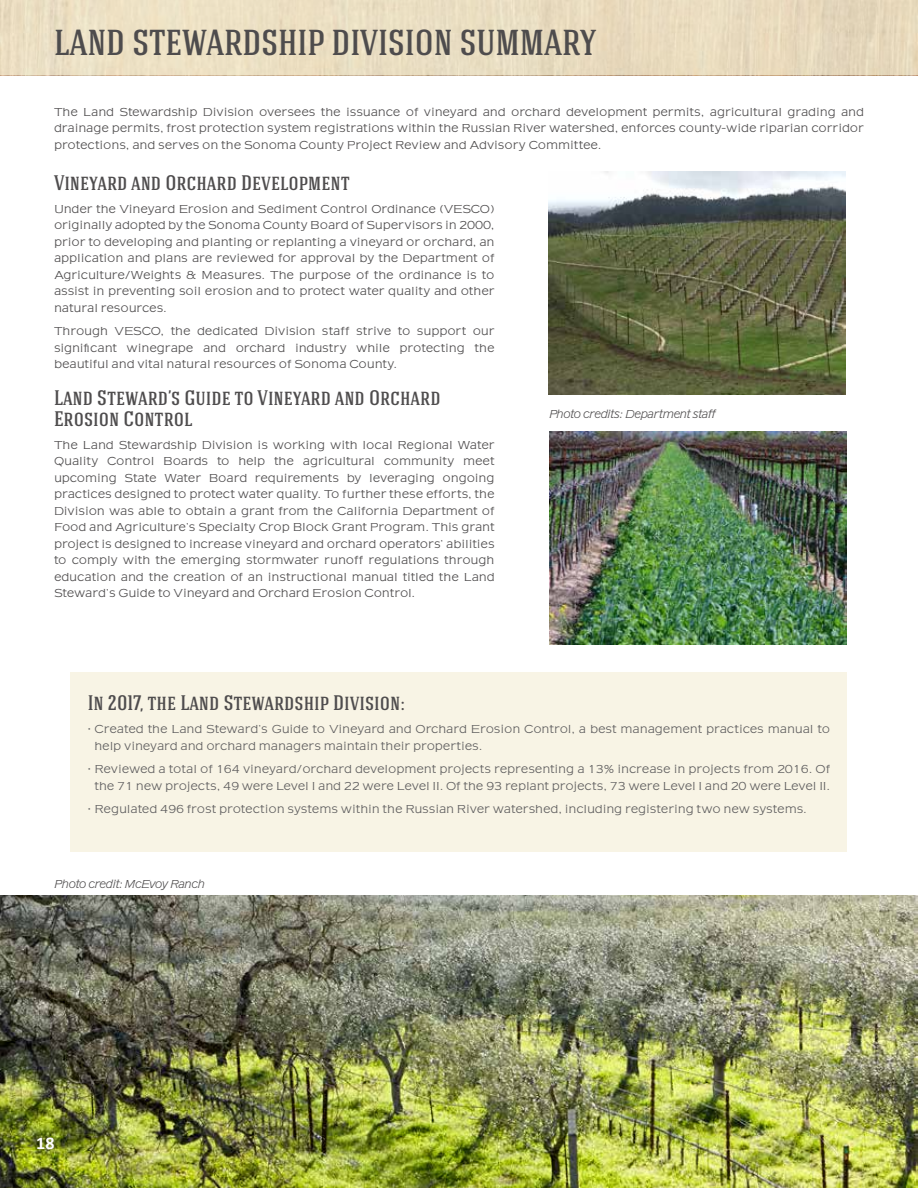
<style>
.page{position:relative;width:918px;height:1188px;background:#fff}
.page>*{position:absolute;margin:0;border:0;box-sizing:border-box;transform-origin:0 0}
.t1{font:500 36px "Hagin Caps";color:#4e4c4d}
.t2{font:500 21px/21px "Hagin Caps";color:#4e4c4d}
.t3{font:700 18px "Calibri";color:#fff}
.t4{font:300 12px/16.5px "American Got URW";letter-spacing:-.01em;color:#4e4c4d;text-align:justify}
.t5{font:300 12px/16.5px "American Got URW";letter-spacing:-.01em;color:#5e5d5e}
.t6{font:italic 300 12px "American Got URW";letter-spacing:-.05em;color:#4e4c4d;scale:.96 1}
</style>
<div class="page">
<div style="left:0;top:0;width:918px;height:75px;background:#eaddc1"></div>
<img style="left:549px;top:431px;width:297px;height:214px">
<img style="left:548px;top:172px;width:297px;height:223px">
<div style="left:71px;top:672px;width:776px;height:180px;background:#f8f4e5"></div>
<img style="left:0;top:896px;width:918px;height:292px">
<p class="t1" style="left:54px;top:20px;width:544px">LAND STEWARDSHIP DIVISION SUMMARY</p>
<p class="t4" style="left:54px;top:104px;width:812px">The Land Stewardship Division oversees the issuance of vineyard and orchard development permits, agricultural grading and drainage permits, frost protection system registrations within the Russian River watershed, enforces county-wide riparian corridor protections, and serves on the Sonoma County Project Review and Advisory Committee.</p>
<h2 class="t2" style="left:54px;top:171px;width:297px">Vineyard and Orchard Development</h2>
<p class="t4" style="left:54px;top:201px;width:442px">Under the Vineyard Erosion and Sediment Control Ordinance (VESCO) originally adopted by the Sonoma County Board of Supervisors in 2000, prior to developing and planting or replanting a vineyard or orchard, an application and plans are reviewed for approval by the Department of Agriculture/Weights &amp; Measures. The purpose of the ordinance is to assist in preventing soil erosion and to protect water quality and other natural resources.</p>
<p class="t4" style="left:54px;top:323px;width:442px">Through VESCO, the dedicated Division staff strive to support our significant winegrape and orchard industry while protecting the beautiful and vital natural resources of Sonoma County.</p>
<h2 class="t2" style="left:54px;top:386px;width:388px">Land Steward’s Guide to Vineyard and Orchard<br>Erosion Control</h2>
<p class="t4" style="left:54px;top:437px;width:442px">The Land Stewardship Division is working with local Regional Water Quality Control Boards to help the agricultural community meet upcoming State Water Board requirements by leveraging ongoing practices designed to protect water quality. To further these efforts, the Division was able to obtain a grant from the California Department of Food and Agriculture’s Specialty Crop Block Grant Program. This grant project is designed to increase vineyard and orchard operators’ abilities to comply with the emerging stormwater runoff regulations through education and the creation of an instructional manual titled the Land Steward’s Guide to Vineyard and Orchard Erosion Control.</p>
<p class="t6" style="left:549px;top:407px;width:175px">Photo credits: Department staff</p>
<h2 class="t2" style="left:88px;top:692px;width:319px">In 2017, the Land Stewardship Division:</h2>
<p class="t5" style="left:94px;top:721px;width:737px;text-indent:-7px">• Created the Land Steward’s Guide to Vineyard and Orchard Erosion Control, a best management practices manual to help vineyard and orchard managers maintain their properties.</p>
<p class="t5" style="left:88px;top:761px;width:744px;text-align:center">• Reviewed a total of 164 vineyard/orchard development projects representing a 13% increase in projects from 2016. Of the 71 new projects, 49 were Level I and 22 were Level II. Of the 93 replant projects, 73 were Level I and 20 were Level II.</p>
<p class="t5" style="left:88px;top:801px;width:718px">• Regulated 496 frost protection systems within the Russian River watershed, including registering two new systems.</p>
<p class="t6" style="left:54px;top:877px;width:159px">Photo credit: McEvoy Ranch</p>
<h3 class="t3" style="left:36px;top:1131px;width:20px">18</h3>
</div>
